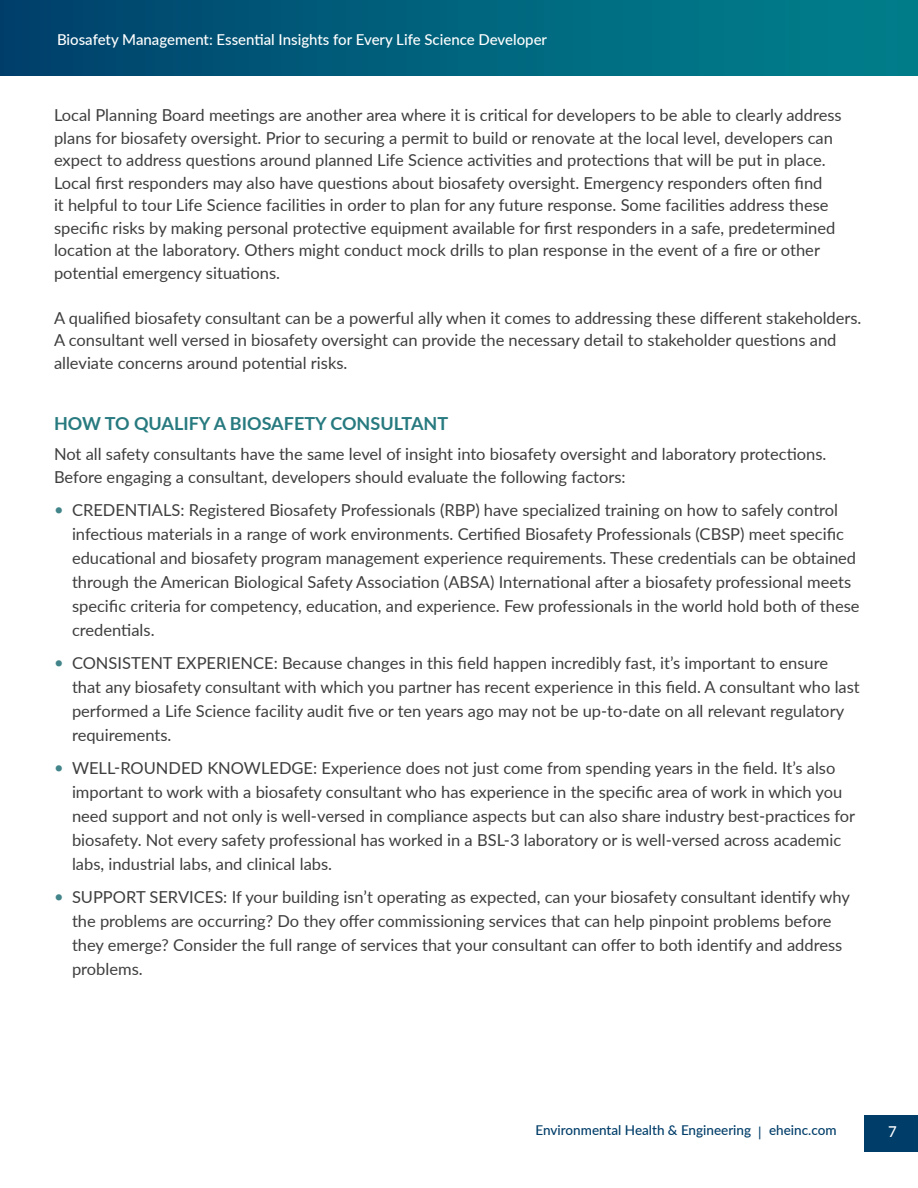
<style>
.page{position:relative;width:918px;height:1188px;background:#fff}
.page>*{position:absolute;margin:0;border:0;box-sizing:border-box;transform-origin:0 0}
.subtitle{font:700 18px "Lato";color:#277a7f}
.Body{font:16.5px/24px "Lato";color:#3e3e3f}
.t1{font:500 15px "Lato";color:#fff}
.t2{font:500 13.5px "Lato";color:#003d69}
.s1{color:#418489}
</style>
<div class="page">
<div style="left:0;top:0;width:918px;height:76px;background:linear-gradient(to right,#00426c,#00838d)"></div>
<div style="left:864px;top:1115px;width:54px;height:37px;background:#003d69"></div>
<p class="t1" style="left:57px;top:29px;width:492px">Biosafety Management: Essential Insights for Every Life Science Developer</p>
<p class="Body" style="left:54px;top:103px;width:789px;line-height:22.5px">Local Planning Board meetings are another area where it is critical for developers to be able to clearly address plans for biosafety oversight. Prior to securing a permit to build or renovate at the local level, developers can expect to address questions around planned Life Science activities and protections that will be put in place.</p>
<p class="Body" style="left:54px;top:171px;width:783px;line-height:22.5px">Local first responders may also have questions about biosafety oversight. Emergency responders often find it helpful to tour Life Science facilities in order to plan for any future response. Some facilities address these specific risks by making personal protective equipment available for first responders in a safe, predetermined location at the laboratory. Others might conduct mock drills to plan response in the event of a fire or other potential emergency situations.</p>
<p class="Body" style="left:54px;top:306px;width:809px;line-height:22.5px">A qualified biosafety consultant can be a powerful ally when it comes to addressing these different stakeholders.<br>A consultant well versed in biosafety oversight can provide the necessary detail to stakeholder questions and alleviate concerns around potential risks.</p>
<p class="subtitle" style="left:54px;top:410px;width:396px">HOW TO QUALIFY A BIOSAFETY CONSULTANT</p>
<p class="Body" style="left:54px;top:442px;width:774px;line-height:22.5px">Not all safety consultants have the same level of insight into biosafety oversight and laboratory protections.<br>Before engaging a consultant, developers should evaluate the following factors:</p>
<p class="Body" style="left:72px;top:497px;width:789px;text-indent:-18px"><span class="s1">•</span> CREDENTIALS: Registered Biosafety Professionals (RBP) have specialized training on how to safely control infectious materials in a range of work environments. Certified Biosafety Professionals (CBSP) meet specific educational and biosafety program management experience requirements. These credentials can be obtained through the American Biological Safety Association (ABSA) International after a biosafety professional meets specific criteria for competency, education, and experience. Few professionals in the world hold both of these credentials.</p>
<p class="Body" style="left:72px;top:650px;width:789px;text-indent:-18px"><span class="s1">•</span> CONSISTENT EXPERIENCE: Because changes in this field happen incredibly fast, it’s important to ensure that any biosafety consultant with which you partner has recent experience in this field. A consultant who last performed a Life Science facility audit five or ten years ago may not be up-to-date on all relevant regulatory requirements.</p>
<p class="Body" style="left:72px;top:755px;width:785px;text-indent:-18px"><span class="s1">•</span> WELL-ROUNDED KNOWLEDGE: Experience does not just come from spending years in the field. It’s also important to work with a biosafety consultant who has experience in the specific area of work in which you need support and not only is well-versed in compliance aspects but can also share industry best-practices for biosafety. Not every safety professional has worked in a BSL-3 laboratory or is well-versed across academic labs, industrial labs, and clinical labs.</p>
<p class="Body" style="left:72px;top:884px;width:779px;text-indent:-18px"><span class="s1">•</span> SUPPORT SERVICES: If your building isn’t operating as expected, can your biosafety consultant identify why the problems are occurring? Do they offer commissioning services that can help pinpoint problems before they emerge? Consider the full range of services that your consultant can offer to both identify and address problems.</p>
<p class="t2" style="left:536px;top:1121px;width:302px">Environmental Health &amp; Engineering | eheinc.com</p>
<p class="t1" style="left:888px;top:1120px;width:10px">7</p>
</div>
